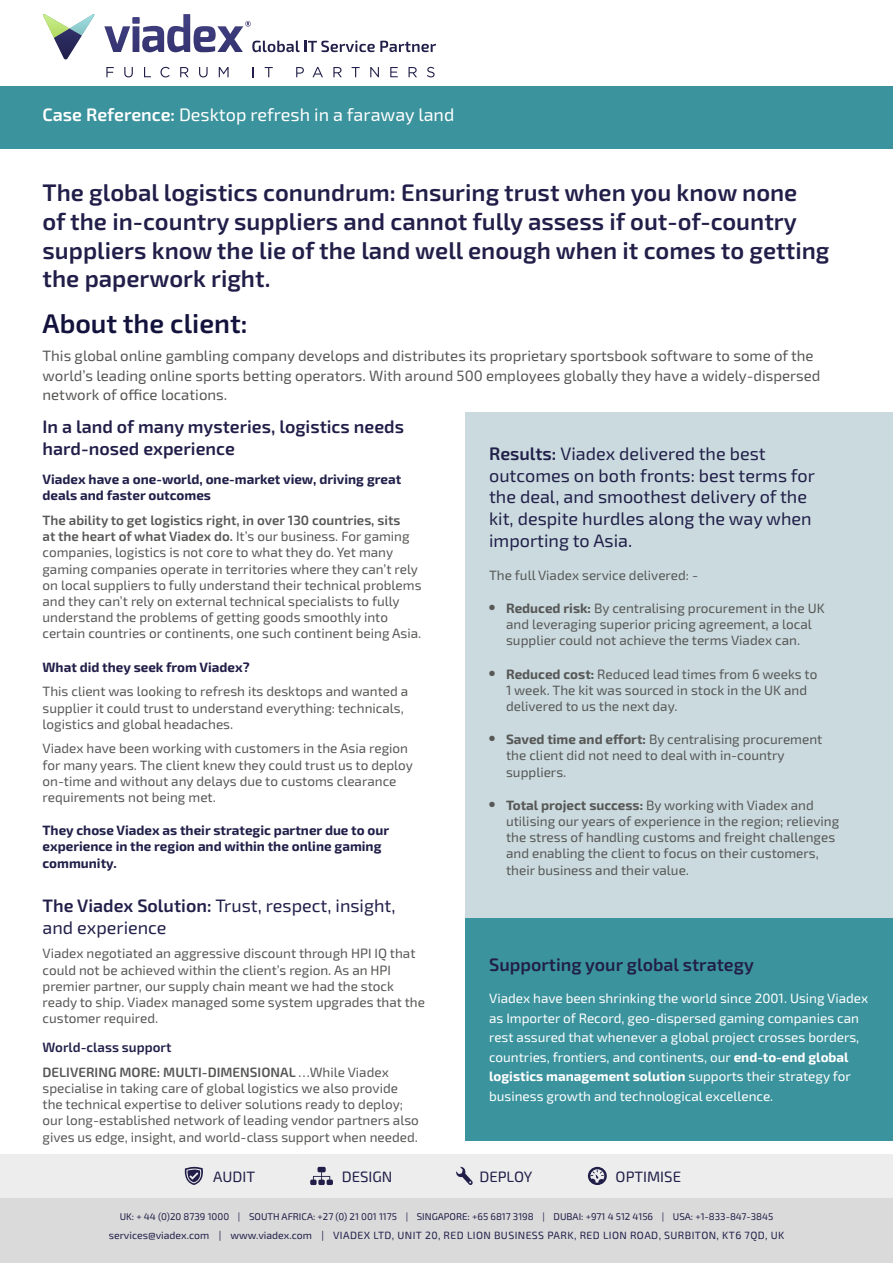
<style>
.page{position:relative;width:893px;height:1263px;background:#fff}
.page>*{position:absolute;margin:0;border:0;box-sizing:border-box;transform-origin:0 0}
.t1{font:600 27px "Exo 2.0";color:#13123c}
.t2{font:600 24px/28.8px "Exo 2.0";color:#211f49}
.t3{font:18px/21.6px "Exo 2.0";color:#211f49}
.t4{font:600 18px/21.6px "Exo 2.0";color:#211f49}
.t5{font:18px "Exo 2.0";color:#fff}
.t6{font:15px/19.5px "Exo 2.0";color:#575756}
.t7{font:15px "Exo 2.0";color:#211f49}
.t8{font:13.5px/16.2px "Exo 2.0";color:#575756}
.t9{font:13.5px/19.5px "Exo 2.0";color:#fff}
.t10{font:700 13.5px/16.2px "Exo 2.0";color:#211f49}
.t11{font:600 13.5px/24.8px "Exo 2.0";color:#575756}
.t12{font:10.5px "Exo 2.0";letter-spacing:.04em;color:#211f49}
.t13{font:9.75px "Exo 2.0";color:#211f49}
.s1{font-weight:600}
.s2{font-weight:700}
.s3{color:#211f49}
.s4{font-weight:400}
</style>
<div class="page">
<div style="left:466px;top:412px;width:427px;height:709px;background:#cadade"></div>
<div style="left:0;top:1197px;width:893px;height:66px;background:#dadada"></div>
<div style="left:0;top:1154px;width:893px;height:44px;background:#ededed"></div>
<svg style="left:184px;top:1167px;width:19px;height:18px"></svg>
<svg style="left:310px;top:1167px;width:23px;height:18px"></svg>
<svg style="left:456px;top:1167px;width:17px;height:18px"></svg>
<svg style="left:588px;top:1167px;width:19px;height:18px"></svg>
<div style="left:0;top:86px;width:893px;height:62px;background:#3b939d"></div>
<div style="left:466px;top:918px;width:427px;height:222px;background:#3b939d"></div>
<svg style="left:43px;top:14px;width:52px;height:46px"></svg>
<svg style="left:104px;top:14px;width:332px;height:38px"></svg>
<svg style="left:106px;top:67px;width:8px;height:10px"></svg>
<svg style="left:124px;top:67px;width:9px;height:10px"></svg>
<svg style="left:144px;top:67px;width:7px;height:10px"></svg>
<svg style="left:160px;top:67px;width:10px;height:10px"></svg>
<svg style="left:180px;top:67px;width:9px;height:10px"></svg>
<svg style="left:199px;top:67px;width:9px;height:10px"></svg>
<svg style="left:219px;top:67px;width:10px;height:10px"></svg>
<svg style="left:265px;top:67px;width:8px;height:10px"></svg>
<svg style="left:296px;top:67px;width:8px;height:10px"></svg>
<svg style="left:312px;top:67px;width:11px;height:10px"></svg>
<svg style="left:333px;top:67px;width:9px;height:10px"></svg>
<svg style="left:352px;top:67px;width:8px;height:10px"></svg>
<svg style="left:370px;top:67px;width:9px;height:10px"></svg>
<svg style="left:390px;top:67px;width:8px;height:10px"></svg>
<svg style="left:408px;top:67px;width:9px;height:10px"></svg>
<svg style="left:427px;top:67px;width:8px;height:10px"></svg>
<h3 class="t5" style="left:43px;top:104px;width:413px"><span class="s1">Case Reference:</span> Desktop refresh in a faraway land</h3>
<h2 class="t2" style="left:43px;top:179px;width:788px">The global logistics conundrum: Ensuring trust when you know none<br>of the in-country suppliers and cannot fully assess if out-of-country suppliers know the lie of the land well enough when it comes to getting the paperwork right.</h2>
<h1 class="t1" style="left:43px;top:308px;width:207px">About the client:</h1>
<p class="t6" style="left:43px;top:346px;width:779px">This global online gambling company develops and distributes its proprietary sportsbook software to some of the world’s leading online sports betting operators. With around 500 employees globally they have a widely-dispersed network of office locations.</p>
<h3 class="t4" style="left:43px;top:417px;width:363px">In a land of many mysteries, logistics needs hard-nosed experience</h3>
<p class="t10" style="left:43px;top:471px;width:360px">Viadex have a one-world, one-market view, driving great deals and faster outcomes</p>
<p class="t8" style="left:43px;top:512px;width:381px"><span class="s1">The ability to get logistics right, in over 130 countries, sits<br>at the heart of what Viadex do.</span> It’s our business. For gaming companies, logistics is not core to what they do. Yet many gaming companies operate in territories where they can’t rely on local suppliers to fully understand their technical problems and they can’t rely on external technical specialists to fully understand the problems of getting goods smoothly into certain countries or continents, one such continent being Asia.</p>
<p class="t10" style="left:43px;top:659px;width:209px">What did they seek from Viadex?</p>
<p class="t8" style="left:43px;top:684px;width:367px">This client was looking to refresh its desktops and wanted a supplier it could trust to understand everything: technicals, logistics and global headaches.</p>
<p class="t8" style="left:43px;top:741px;width:372px">Viadex have been working with customers in the Asia region for many years. The client knew they could trust us to deploy on-time and without any delays due to customs clearance requirements not being met.</p>
<p class="t10" style="left:43px;top:823px;width:348px">They chose Viadex as their strategic partner due to our experience in the region and within the online gaming community.</p>
<h3 class="t3" style="left:489px;top:443px;width:327px"><span class="s1">Results:</span> Viadex delivered the best outcomes on both fronts: best terms for the deal, and smoothest delivery of the kit, despite hurdles along the way when importing to Asia.</h3>
<p class="t8" style="left:489px;top:567px;width:210px">The full Viadex service delivered: -</p>
<p class="t8" style="left:489px;top:600px;width:337px;text-align:center">● <span class="s2">Reduced risk:</span> By centralising procurement in the UK and leveraging superior pricing agreement, a local supplier could not achieve the terms Viadex can.</p>
<p class="t8" style="left:506px;top:666px;width:313px;text-indent:-17px">● <span class="s2">Reduced cost:</span> Reduced lead times from 6 weeks to<br>1 week. The kit was sourced in stock in the UK and delivered to us the next day.</p>
<p class="t8" style="left:506px;top:732px;width:318px;text-indent:-17px">● <span class="s2">Saved time and effort:</span> By centralising procurement the client did not need to deal with in-country suppliers.</p>
<p class="t8" style="left:506px;top:797px;width:335px;text-indent:-17px">● <span class="s2">Total project success:</span> By working with Viadex and utilising our years of experience in the region; relieving the stress of handling customs and freight challenges and enabling the client to focus on their customers, their business and their value.</p>
<h3 class="t3" style="left:43px;top:895px;width:355px"><span class="s1">The Viadex Solution:</span> Trust, respect, insight, and experience</h3>
<p class="t8" style="left:43px;top:946px;width:384px">Viadex negotiated an aggressive discount through HPI IQ that could not be achieved within the client’s region. As an HPI premier partner, our supply chain meant we had the stock ready to ship. Viadex managed some system upgrades that the customer required.</p>
<p class="t11" style="left:43px;top:1035px;width:348px"><span class="s3">World-class support<br></span>DELIVERING MORE: MULTI-DIMENSIONAL <span class="s4">…While Viadex</span></p>
<p class="t8" style="left:43px;top:1080px;width:378px">specialise in taking care of global logistics we also provide the technical expertise to deliver solutions ready to deploy; our long-established network of leading vendor partners also gives us edge, insight, and world-class support when needed.</p>
<h3 class="t4" style="left:489px;top:954px;width:266px">Supporting your global strategy</h3>
<p class="t9" style="left:489px;top:989px;width:381px">Viadex have been shrinking the world since 2001. Using Viadex as Importer of Record, geo-dispersed gaming companies can rest assured that whenever a global project crosses borders, countries, frontiers, and continents, our <span class="s2">end-to-end global logistics management solution</span> supports their strategy for business growth and technological excellence.</p>
<p class="t7" style="left:213px;top:1168px;width:43px">AUDIT</p>
<p class="t7" style="left:342px;top:1168px;width:52px">DESIGN</p>
<p class="t7" style="left:479px;top:1168px;width:54px">DEPLOY</p>
<p class="t7" style="left:616px;top:1168px;width:67px">OPTIMISE</p>
<p class="t13" style="left:120px;top:1210px;width:655px">UK: + 44 (0)20 8739 1000 | SOUTH AFRICA: +27 (0) 21 001 1175 | SINGAPORE: +65 6817 3198 | DUBAI: +971 4 512 4156 | USA: +1-833-847-3845</p>
<p class="t12" style="left:109px;top:1229px;width:677px">services@viadex.com | www.viadex.com | VIADEX LTD, UNIT 20, RED LION BUSINESS PARK, RED LION ROAD, SURBITON, KT6 7QD, UK</p>
</div>
